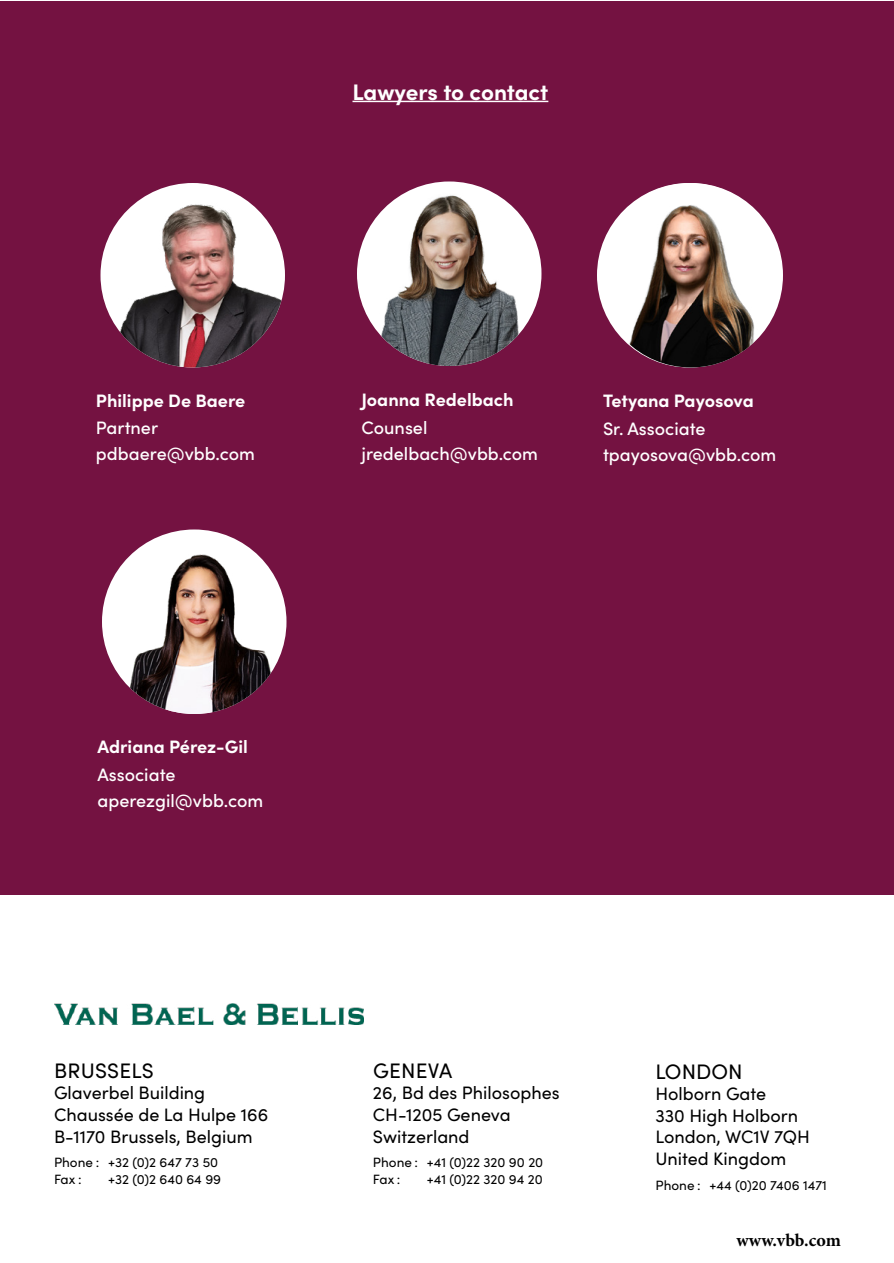
<style>
.page{position:relative;width:894px;height:1263px;background:#fff}
.page>*{position:absolute;margin:0;border:0;box-sizing:border-box;transform-origin:0 0}
.t1{font:700 22.5px "Sofia Pro";letter-spacing:-.005em;color:#fff}
.t2{font:21px "Sofia Pro";letter-spacing:.01em;color:#000}
.t3{font:18px/21.6px "Sofia Pro";color:#000}
.t4{font:500 18px/26.1px "Sofia Pro";color:#fff}
.t5{font:700 18px "Sofia Pro";color:#fff}
.t6{font:700 18px "Minion Pro";letter-spacing:.005em;color:#000}
.t7{font:13.5px/16.2px "Sofia Pro";color:#000}
</style>
<div class="page">
<div style="left:0;top:2px;width:894px;height:894px;background:#741241"></div>
<hr style="left:352px;top:101px;width:196px;height:1px;background:#fff">
<img style="left:598px;top:193px;width:185px;height:175px">
<img style="left:357px;top:188px;width:185px;height:178px">
<img style="left:54px;top:1003px;width:310px;height:21px">
<div style="left:100px;top:183px;width:185px;height:185px;background:#fff;border-radius:50%"></div>
<img style="left:100px;top:196px;width:185px;height:172px">
<div style="left:102px;top:530px;width:184px;height:184px;background:#fff;border-radius:50%"></div>
<img style="left:102px;top:542px;width:184px;height:172px">
<p class="t1" style="left:352px;top:75px;width:197px">Lawyers to contact</p>
<p class="t5" style="left:96px;top:387px;width:151px">Philippe De Baere</p>
<p class="t4" style="left:96px;top:414px;width:161px">Partner pdbaere@vbb.com</p>
<p class="t5" style="left:361px;top:386px;width:154px">Joanna Redelbach</p>
<p class="t4" style="left:361px;top:413px;width:178px">Counsel jredelbach@vbb.com</p>
<p class="t5" style="left:603px;top:387px;width:152px">Tetyana Payosova</p>
<p class="t4" style="left:603px;top:415px;width:175px">Sr. Associate tpayosova@vbb.com</p>
<p class="t5" style="left:97px;top:733px;width:152px">Adriana Pérez-Gil</p>
<p class="t4" style="left:97px;top:760px;width:167px">Associate aperezgil@vbb.com</p>
<p class="t2" style="left:54px;top:1055px;width:101px">BRUSSELS</p>
<p class="t3" style="left:54px;top:1081px;width:216px">Glaverbel Building<br>Chaussée de La Hulpe 166<br>B-1170 Brussels, Belgium</p>
<p class="t7" style="left:54px;top:1154px;width:166px">Phone : +32 (0)2 647 73 50<br>Fax :</p>
<p class="t7" style="left:108px;top:1170px;width:115px">+32 (0)2 640 64 99</p>
<p class="t2" style="left:373px;top:1055px;width:81px">GENEVA</p>
<p class="t3" style="left:373px;top:1081px;width:188px">26, Bd des Philosophes<br>CH-1205 Geneva<br>Switzerland</p>
<p class="t7" style="left:373px;top:1154px;width:172px">Phone : +41 (0)22 320 90 20<br>Fax :</p>
<p class="t7" style="left:427px;top:1170px;width:117px">+41 (0)22 320 94 20</p>
<p class="t2" style="left:656px;top:1056px;width:89px">LONDON</p>
<p class="t3" style="left:656px;top:1082px;width:156px">Holborn Gate<br>330 High Holborn<br>London, WC1V 7QH<br>United Kingdom</p>
<p class="t7" style="left:656px;top:1176px;width:173px">Phone : +44 (0)20 7406 1471</p>
<p class="t6" style="left:737px;top:1228px;width:106px">www.vbb.com</p>
</div>
